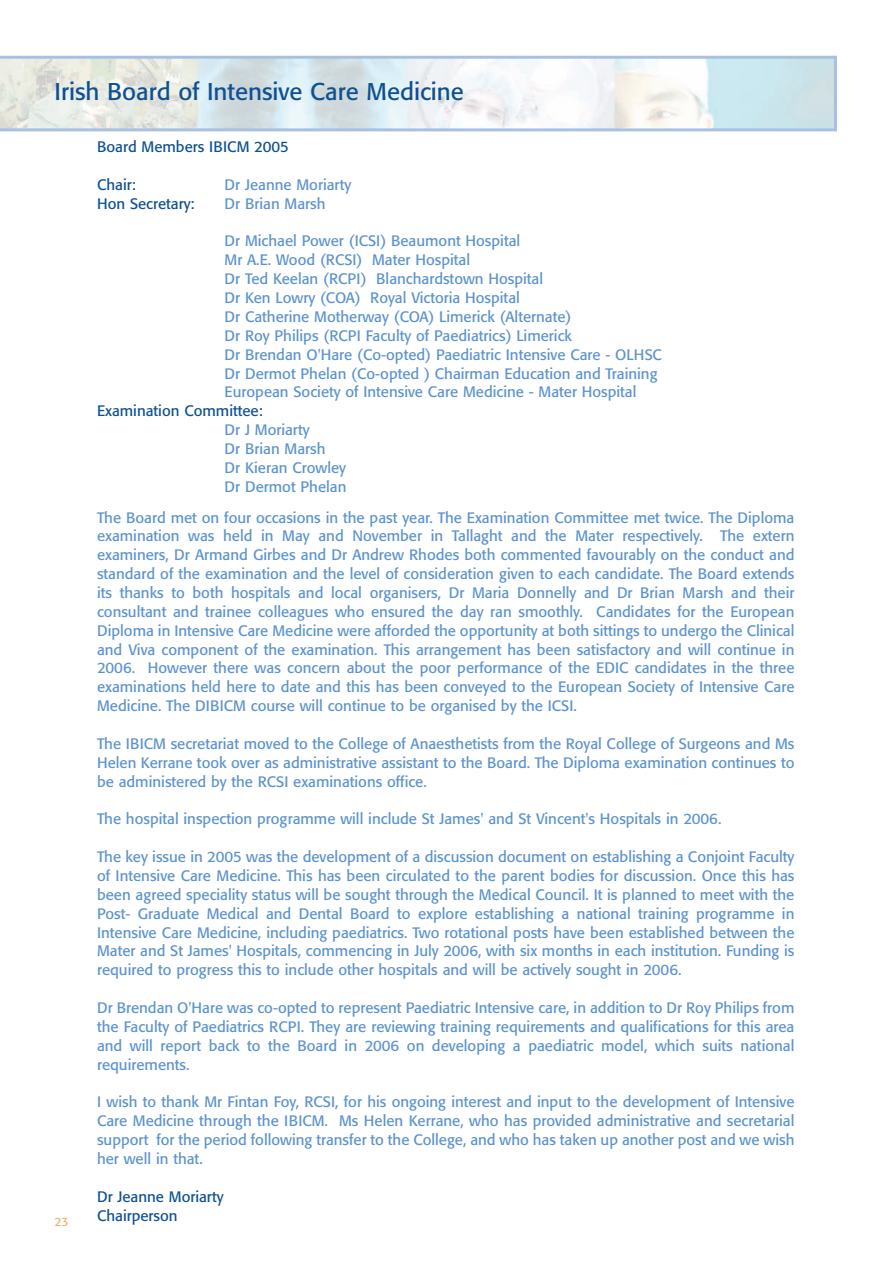
<style>
.page{position:relative;width:893px;height:1263px;background:#fff}
.page>*{position:absolute;margin:0;border:0;box-sizing:border-box;transform-origin:0 0}
.t1{font:24px "Formata";color:#0d5192}
.t2{font:15px/18.9px "Formata";color:#5c93ce;text-align:justify}
.t3{font:15px/18.9px "Formata";color:#0d5192}
.t4{font:12px "Formata";color:#e4b26d}
</style>
<div class="page">
<svg style="left:0;top:55px;width:837px;height:77px"></svg>
<h1 class="t1" style="left:55px;top:81px;width:411px">Irish Board of Intensive Care Medicine</h1>
<p class="t4" style="left:55px;top:1216px;width:15px">23</p>
<p class="t3" style="left:97px;top:139px;width:193px">Board Members IBICM 2005</p>
<p class="t3" style="left:97px;top:176px;width:40px">Chair:</p>
<p class="t2" style="left:225px;top:176px;width:128px">Dr Jeanne Moriarty</p>
<p class="t3" style="left:97px;top:195px;width:99px">Hon Secretary:</p>
<p class="t2" style="left:225px;top:195px;width:102px">Dr Brian Marsh</p>
<p class="t2" style="left:225px;top:233px;width:439px;text-align:left">Dr Michael Power (ICSI) Beaumont Hospital<br>Mr A.E. Wood (RCSI) Mater Hospital<br>Dr Ted Keelan (RCPI) Blanchardstown Hospital<br>Dr Ken Lowry (COA) Royal Victoria Hospital<br>Dr Catherine Motherway (COA) Limerick (Alternate)<br>Dr Roy Philips (RCPI Faculty of Paediatrics) Limerick<br>Dr Brendan O'Hare (Co-opted) Paediatric Intensive Care - OLHSC Dr Dermot Phelan (Co-opted ) Chairman Education and Training European Society of Intensive Care Medicine - Mater Hospital</p>
<p class="t3" style="left:97px;top:403px;width:167px">Examination Committee:</p>
<p class="t2" style="left:225px;top:421px;width:123px;text-align:left">Dr J Moriarty<br>Dr Brian Marsh<br>Dr Kieran Crowley<br>Dr Dermot Phelan</p>
<p class="t2" style="left:97px;top:509px;width:699px">The Board met on four occasions in the past year. The Examination Committee met twice. The Diploma examination was held in May and November in Tallaght and the Mater respectively. The extern examiners, Dr Armand Girbes and Dr Andrew Rhodes both commented favourably on the conduct and standard of the examination and the level of consideration given to each candidate. The Board extends its thanks to both hospitals and local organisers, Dr Maria Donnelly and Dr Brian Marsh and their consultant and trainee colleagues who ensured the day ran smoothly. Candidates for the European Diploma in Intensive Care Medicine were afforded the opportunity at both sittings to undergo the Clinical and Viva component of the examination. This arrangement has been satisfactory and will continue in 2006. However there was concern about the poor performance of the EDIC candidates in the three examinations held here to date and this has been conveyed to the European Society of Intensive Care Medicine. The DIBICM course will continue to be organised by the ICSI.</p>
<p class="t2" style="left:97px;top:735px;width:699px">The IBICM secretariat moved to the College of Anaesthetists from the Royal College of Surgeons and Ms Helen Kerrane took over as administrative assistant to the Board. The Diploma examination continues to be administered by the RCSI examinations office.</p>
<p class="t2" style="left:97px;top:811px;width:626px">The hospital inspection programme will include St James' and St Vincent's Hospitals in 2006.</p>
<p class="t2" style="left:97px;top:848px;width:699px">The key issue in 2005 was the development of a discussion document on establishing a Conjoint Faculty of Intensive Care Medicine. This has been circulated to the parent bodies for discussion. Once this has been agreed speciality status will be sought through the Medical Council. It is planned to meet with the Post- Graduate Medical and Dental Board to explore establishing a national training programme in Intensive Care Medicine, including paediatrics. Two rotational posts have been established between the Mater and St James' Hospitals, commencing in July 2006, with six months in each institution. Funding is required to progress this to include other hospitals and will be actively sought in 2006.</p>
<p class="t2" style="left:97px;top:999px;width:699px">Dr Brendan O'Hare was co-opted to represent Paediatric Intensive care, in addition to Dr Roy Philips from the Faculty of Paediatrics RCPI. They are reviewing training requirements and qualifications for this area and will report back to the Board in 2006 on developing a paediatric model, which suits national requirements.</p>
<p class="t2" style="left:97px;top:1094px;width:699px">I wish to thank Mr Fintan Foy, RCSI, for his ongoing interest and input to the development of Intensive Care Medicine through the IBICM. Ms Helen Kerrane, who has provided administrative and secretarial support for the period following transfer to the College, and who has taken up another post and we wish her well in that.</p>
<p class="t3" style="left:97px;top:1188px;width:128px">Dr Jeanne Moriarty<br>Chairperson</p>
</div>
